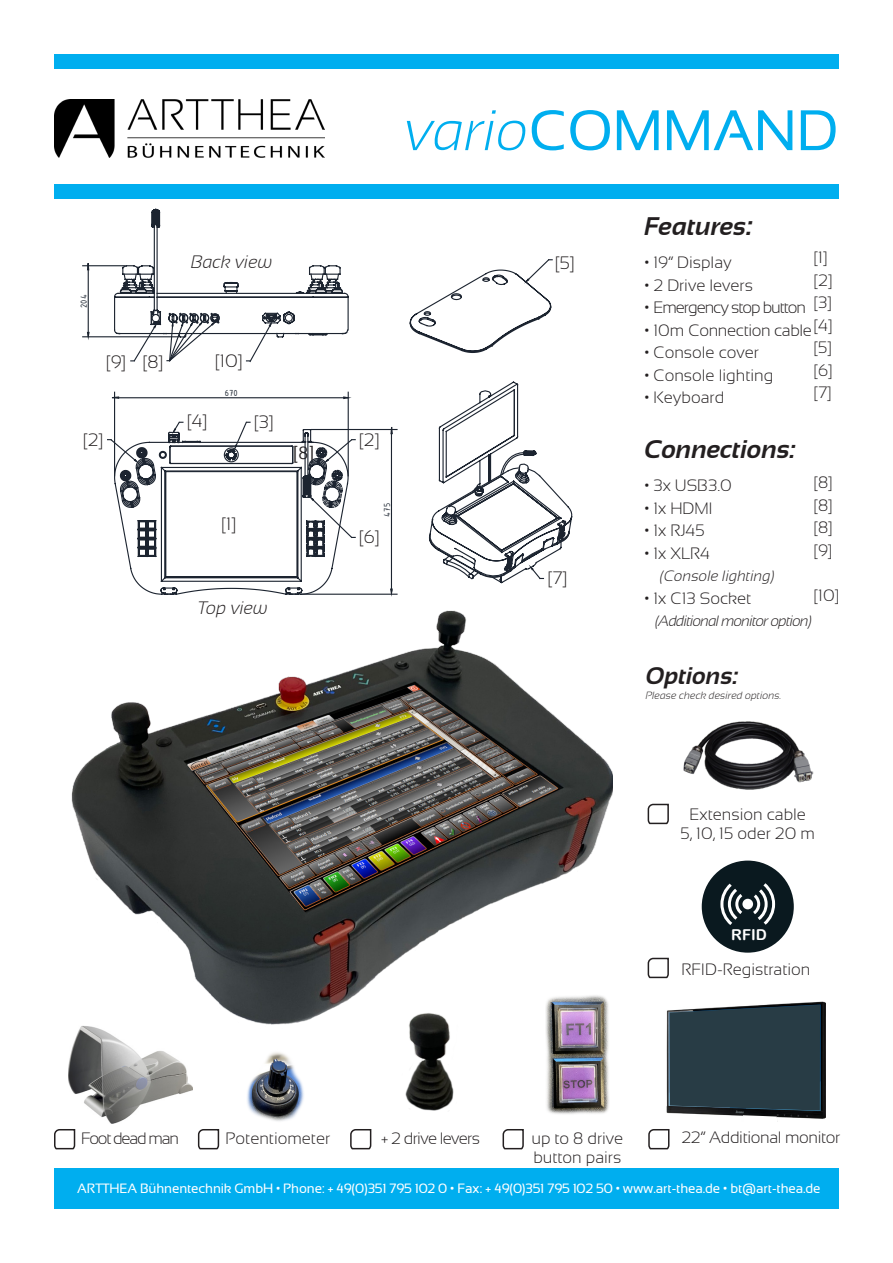
<style>
.page{position:relative;width:893px;height:1263px;background:#fff}
.page>*{position:absolute;margin:0;border:0;box-sizing:border-box;transform-origin:0 0}
.t1{font:57px "Sansation";color:#00aeef}
.t2{font:italic 700 25.5px "Sansation";color:#231f20}
.t3{font:italic 700 24px "Sansation";color:#231f20}
.t4{font:300 18px "Sansation";color:#231f20}
.t5{font:italic 300 18px "Sansation";color:#231f20}
.t6{font:18px "AT Quay Sans";color:#231f20}
.t7{font:300 16.5px "Sansation";color:#231f20}
.t8{font:300 16.5px "Sansation";letter-spacing:-.02em;color:#231f20}
.t9{font:300 16.5px "Sansation";letter-spacing:-.06em;color:#231f20}
.t10{font:300 16.5px "Sansation";letter-spacing:-.04em;color:#231f20}
.t11{font:300 16.5px "Sansation";letter-spacing:-.07em;color:#231f20}
.t12{font:italic 300 15px "Sansation";letter-spacing:-.05em;color:#231f20}
.t13{font:italic 300 15px "Sansation";color:#231f20}
.t14{font:15px "Arial Rounded MT Bold";color:#fff}
.t15{font:13.5px "Sansation";letter-spacing:-.01em;color:#fff}
.t16{font:italic 300 10.5px "Sansation";color:#231f20}
.t17{font:9.45px "ISOCPEUR";color:#1c2430}
.s1{font-weight:300;font-style:italic}
.s2{font-size:27px}
</style>
<div class="page">
<img style="left:54px;top:100px;width:271px;height:58px">
<img style="left:684px;top:721px;width:130px;height:69px">
<div style="left:702px;top:860px;width:92px;height:93px;background:#0a191f;border-radius:50%"></div>
<svg style="left:720px;top:883px;width:56px;height:42px"></svg>
<div style="left:54px;top:184px;width:785px;height:15px;background:#00aeef"></div>
<div style="left:54px;top:1168px;width:785px;height:41px;background:#00aeef"></div>
<div style="left:54px;top:54px;width:785px;height:14px;background:#00aeef"></div>
<img style="left:764px;top:1001px;width:61px;height:118px">
<img style="left:71px;top:611px;width:542px;height:414px">
<img style="left:401px;top:1009px;width:58px;height:102px">
<img style="left:68px;top:1026px;width:124px;height:97px">
<img style="left:247px;top:1052px;width:57px;height:69px">
<img style="left:545px;top:995px;width:64px;height:119px">
<svg style="left:496px;top:496px;width:77px;height:88px"></svg>
<svg style="left:441px;top:552px;width:100px;height:28px"></svg>
<svg style="left:82px;top:265px;width:311px;height:332px"></svg>
<svg style="left:86px;top:264px;width:473px;height:288px"></svg>
<svg style="left:522px;top:259px;width:28px;height:27px"></svg>
<div style="left:192px;top:598px;width:82px;height:16px;background:#fff"></div>
<svg style="left:647px;top:803px;width:22px;height:22px"></svg>
<svg style="left:647px;top:957px;width:22px;height:22px"></svg>
<svg style="left:648px;top:1005px;width:172px;height:145px"></svg>
<svg style="left:54px;top:1129px;width:22px;height:21px"></svg>
<svg style="left:197px;top:1129px;width:23px;height:21px"></svg>
<svg style="left:350px;top:1129px;width:22px;height:21px"></svg>
<svg style="left:502px;top:1129px;width:22px;height:21px"></svg>
<p class="t1" style="left:405px;top:99px;width:435px"><span class="s1">vario</span>COMMAND</p>
<p class="t17" style="left:78px;top:308px;width:15px;rotate:-90deg">204</p>
<p class="t5" style="left:191px;top:251px;width:83px">Back view</p>
<p class="t4" style="left:106px;top:351px;width:22px">[9]</p>
<p class="t4" style="left:215px;top:351px;width:29px">[10]</p>
<p class="t4" style="left:142px;top:351px;width:23px">[8]</p>
<p class="t17" style="left:225px;top:387px;width:14px">670</p>
<p class="t4" style="left:187px;top:411px;width:22px">[4]</p>
<p class="t4" style="left:254px;top:412px;width:22px">[3]</p>
<p class="t4" style="left:83px;top:430px;width:22px">[2]</p>
<p class="t4" style="left:359px;top:429px;width:22px">[2]</p>
<p class="t6" style="left:293px;top:442px;width:23px">[8]</p>
<p class="t4" style="left:221px;top:514px;width:17px">[1]</p>
<p class="t5" style="left:198px;top:598px;width:72px">Top view</p>
<p class="t17" style="left:381px;top:516px;width:15px;rotate:-90deg">475</p>
<p class="t4" style="left:359px;top:527px;width:22px">[6]</p>
<p class="t4" style="left:555px;top:253px;width:21px">[5]</p>
<p class="t4" style="left:548px;top:568px;width:21px">[7]</p>
<p class="t2" style="left:644px;top:212px;width:110px">Features<span class="s2">:</span></p>
<p class="t7" style="left:644px;top:253px;width:89px">• 19“ Display</p>
<p class="t7" style="left:644px;top:276px;width:110px">• 2 Drive levers</p>
<p class="t9" style="left:644px;top:298px;width:163px">• Emergency stop button</p>
<p class="t8" style="left:644px;top:321px;width:169px">• 10m Connection cable</p>
<p class="t7" style="left:644px;top:343px;width:116px">• Console cover</p>
<p class="t7" style="left:644px;top:366px;width:130px">• Console lighting</p>
<p class="t7" style="left:644px;top:388px;width:81px">• Keyboard</p>
<p class="t7" style="left:814px;top:248px;width:15px">[1]</p>
<p class="t7" style="left:814px;top:271px;width:21px">[2]</p>
<p class="t7" style="left:814px;top:293px;width:20px">[3]</p>
<p class="t7" style="left:814px;top:316px;width:20px">[4]</p>
<p class="t7" style="left:814px;top:338px;width:20px">[5]</p>
<p class="t7" style="left:814px;top:361px;width:21px">[6]</p>
<p class="t7" style="left:814px;top:383px;width:20px">[7]</p>
<p class="t2" style="left:644px;top:435px;width:153px">Connections:</p>
<p class="t7" style="left:644px;top:476px;width:89px">• 3x USB3.0</p>
<p class="t7" style="left:644px;top:499px;width:70px">• 1x HDMI</p>
<p class="t7" style="left:644px;top:521px;width:62px">• 1x RJ45</p>
<p class="t7" style="left:644px;top:544px;width:67px">• 1x XLR4</p>
<p class="t13" style="left:660px;top:568px;width:116px">(Console lighting)</p>
<p class="t7" style="left:644px;top:589px;width:108px">• 1x C13 Socket</p>
<p class="t12" style="left:655px;top:613px;width:158px">(Additional monitor option)</p>
<p class="t7" style="left:814px;top:473px;width:21px">[8]</p>
<p class="t7" style="left:814px;top:496px;width:21px">[8]</p>
<p class="t7" style="left:814px;top:518px;width:21px">[8]</p>
<p class="t7" style="left:814px;top:541px;width:20px">[9]</p>
<p class="t7" style="left:814px;top:586px;width:27px">[10]</p>
<p class="t3" style="left:646px;top:662px;width:94px">Options:</p>
<p class="t16" style="left:646px;top:690px;width:137px">Please check desired options.</p>
<p class="t7" style="left:690px;top:805px;width:118px">Extension cable</p>
<p class="t7" style="left:681px;top:824px;width:136px">5, 10, 15 oder 20 m</p>
<p class="t14" style="left:731px;top:926px;width:37px">RFID</p>
<p class="t7" style="left:681px;top:960px;width:130px">RFID-Registration</p>
<p class="t8" style="left:681px;top:1128px;width:160px">22“ Additional monitor</p>
<p class="t11" style="left:81px;top:1129px;width:99px">Foot dead man</p>
<p class="t7" style="left:225px;top:1129px;width:106px">Potentiometer</p>
<p class="t10" style="left:381px;top:1129px;width:101px">+ 2 drive levers</p>
<p class="t7" style="left:531px;top:1128px;width:93px">up to 8 drive</p>
<p class="t7" style="left:533px;top:1148px;width:89px">button pairs</p>
<p class="t15" style="left:77px;top:1181px;width:745px">ARTTHEA Bühnentechnik GmbH • Phone: + 49(0)351 795 102 0 • Fax: + 49(0)351 795 102 50 • www.art-thea.de • bt@art-thea.de</p>
</div>
